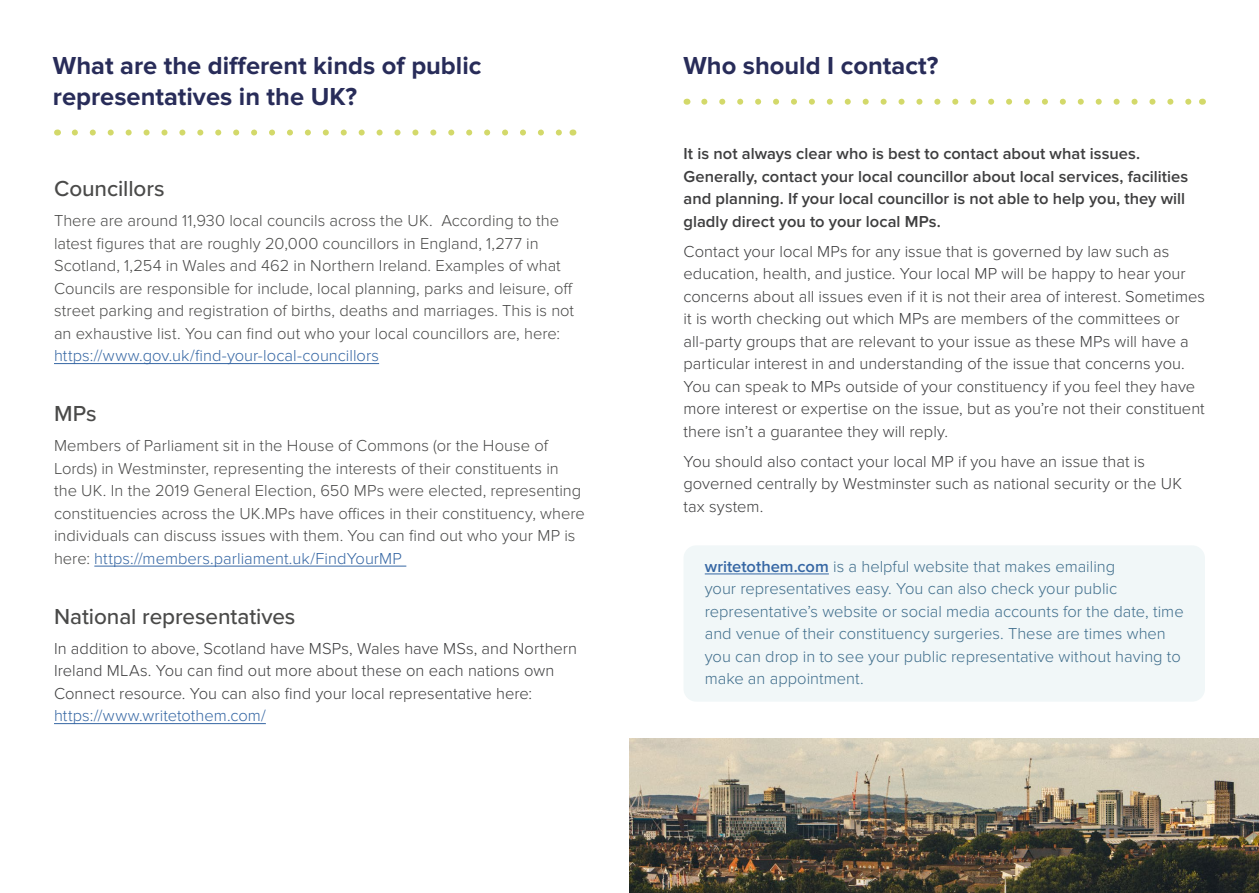
<style>
.page{position:relative;width:1259px;height:893px;background:#fff}
.page>*{position:absolute;margin:0;border:0;box-sizing:border-box;transform-origin:0 0}
.t1{font:700 25.5px/30.6px "Proxima Nova";color:#282c59}
.Subheading{font:500 22.5px "Proxima Nova";letter-spacing:-.005em;color:#4a4a49}
.main__white{font:500 22.5px "Proxima Nova";color:#4a4a49}
.main__white-2{font:300 16.5px/22.5px "Proxima Nova";color:#4a4a49}
.main{font:300 16.5px/22.5px "Proxima Nova";color:#3e3e3f}
.main-2{font:300 16.5px/22.5px "Proxima Nova";color:#406e8c}
.main-3{font:600 16.5px/22.5px "Proxima Nova";color:#3e3e3f}
.main__white-3{font:300 16.5px/22.5px "Proxima Nova";color:#3e3e3f}
.s1{color:#3667a4}
.s2{font-weight:600;color:#3667a4}
</style>
<div class="page">
<div style="left:683px;top:545px;width:522px;height:157px;background:#f1f7f8;border-radius:13px"></div>
<svg style="left:75px;top:130px;width:487px;height:6px"></svg>
<hr style="left:54px;top:363px;width:325px;height:1px;background:#3667a4">
<hr style="left:94px;top:566px;width:312px;height:1px;background:#3667a4">
<hr style="left:54px;top:723px;width:212px;height:1px;background:#3667a4">
<svg style="left:704px;top:99px;width:488px;height:6px"></svg>
<hr style="left:705px;top:574px;width:124px;height:1px;background:#3667a4">
<img style="left:629px;top:739px;width:630px;height:154px">
<p class="t1" style="left:53px;top:51px;width:430px">What are the different kinds of public representatives in the UK?</p>
<p class="Subheading" style="left:54px;top:172px;width:112px">Councillors</p>
<p class="main__white-2" style="left:54px;top:210px;width:522px">There are around 11,930 local councils across the UK. According to the latest figures that are roughly 20,000 councillors in England, 1,277 in Scotland, 1,254 in Wales and 462 in Northern Ireland. Examples of what Councils are responsible for include, local planning, parks and leisure, off street parking and registration of births, deaths and marriages. This is not an exhaustive list. You can find out who your local councillors are, here: <span class="s1">https://www.gov.uk/find-your-local-councillors</span></p>
<p class="main__white" style="left:54px;top:397px;width:44px">MPs</p>
<p class="main__white-2" style="left:54px;top:435px;width:532px">Members of Parliament sit in the House of Commons (or the House of Lords) in Westminster, representing the interests of their constituents in the UK. In the 2019 General Election, 650 MPs were elected, representing constituencies across the UK.MPs have offices in their constituency, where individuals can discuss issues with them. You can find out who your MP is here: <span class="s1">https://members.parliament.uk/FindYourMP</span></p>
<p class="Subheading" style="left:54px;top:600px;width:243px">National representatives</p>
<p class="main__white-3" style="left:54px;top:637px;width:525px">In addition to above, Scotland have MSPs, Wales have MSs, and Northern Ireland MLAs. You can find out more about these on each nations own Connect resource. You can also find your local representative here: <span class="s1">https://www.writetothem.com/</span></p>
<p class="t1" style="left:683px;top:51px;width:256px">Who should I contact?</p>
<p class="main-3" style="left:683px;top:143px;width:506px">It is not always clear who is best to contact about what issues.<br>Generally, contact your local councillor about local services, facilities and planning. If your local councillor is not able to help you, they will gladly direct you to your local MPs.</p>
<p class="main" style="left:683px;top:240px;width:523px">Contact your local MPs for any issue that is governed by law such as education, health, and justice. Your local MP will be happy to hear your concerns about all issues even if it is not their area of interest. Sometimes it is worth checking out which MPs are members of the committees or all-party groups that are relevant to your issue as these MPs will have a particular interest in and understanding of the issue that concerns you.<br>You can speak to MPs outside of your constituency if you feel they have more interest or expertise on the issue, but as you’re not their constituent there isn’t a guarantee they will reply.</p>
<p class="main" style="left:683px;top:450px;width:500px">You should also contact your local MP if you have an issue that is governed centrally by Westminster such as national security or the UK tax system.</p>
<p class="main-2" style="left:705px;top:555px;width:480px"><span class="s2">writetothem.com</span> is a helpful website that makes emailing<br>your representatives easy. You can also check your public representative’s website or social media accounts for the date, time and venue of their constituency surgeries. These are times when you can drop in to see your public representative without having to make an appointment.</p>
</div>
